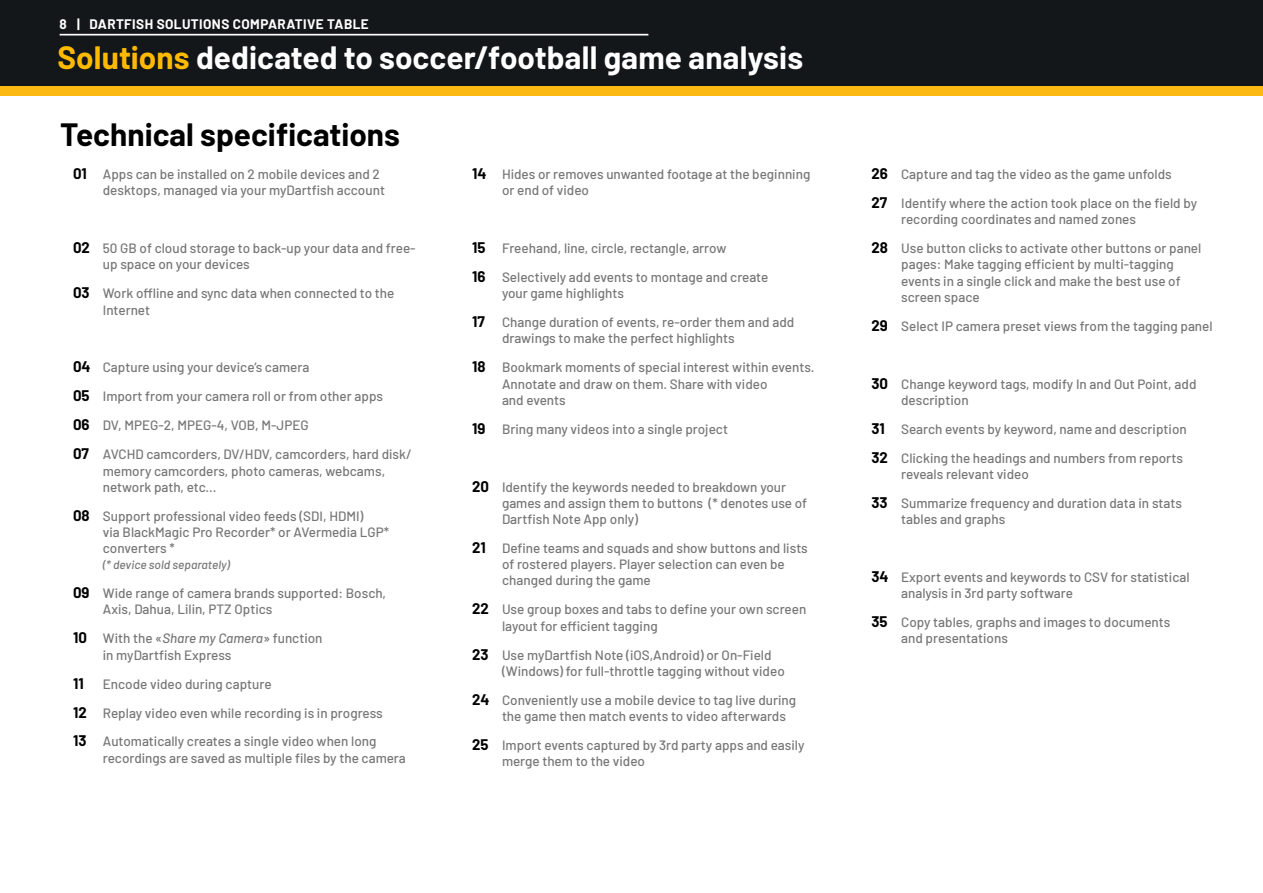
<style>
.page{position:relative;width:1263px;height:893px;background:#fff}
.page>*{position:absolute;margin:0;border:0;box-sizing:border-box;transform-origin:0 0}
.t1{font:700 31.5px "Barlow";color:#fff}
.t2{font:700 31.5px "Barlow";color:#000}
.t3{font:700 15px "Barlow";color:#000}
.t4{font:500 13.5px/16.2px "Barlow";color:#767676}
.t5{font:700 13.5px "Barlow";letter-spacing:.03em;color:#fff}
.t6{font:italic 500 12px "Barlow";color:#767676}
.s1{color:#ffba00}
.s2{font-weight:700;font-size:15px;color:#000}
.s3{font-style:italic}
</style>
<div class="page">
<div style="left:0;top:86px;width:1263px;height:9px;background:#fbb911"></div>
<div style="left:0;top:0;width:1263px;height:86px;background:#14171a"></div>
<hr style="left:60px;top:34px;width:588px;height:2px;background:#fff">
<p class="t5" style="left:60px;top:14px;width:311px">8 | DARTFISH SOLUTIONS COMPARATIVE TABLE</p>
<h1 class="t1" style="left:57px;top:34px;width:747px"><span class="s1">Solutions</span> dedicated to soccer/football game analysis</h1>
<h1 class="t2" style="left:60px;top:111px;width:341px">Technical specifications</h1>
<p class="t4" style="left:103px;top:165px;width:284px;text-indent:-30px"><span class="s2">01</span> Apps can be installed on 2 mobile devices and 2 desktops, managed via your myDartfish account</p>
<p class="t4" style="left:103px;top:239px;width:314px;text-indent:-30px"><span class="s2">02</span> 50 GB of cloud storage to back-up your data and free&shy;up space on your devices</p>
<p class="t4" style="left:103px;top:284px;width:293px;text-indent:-30px"><span class="s2">03</span> Work offline and sync data when connected to the<br>Internet</p>
<p class="t4" style="left:73px;top:352px;width:340px;line-height:29px"><span class="s2">04</span> Capture using your device’s camera<br><span class="s2">05</span> Import from your camera roll or from other apps<br><span class="s2">06</span> DV, MPEG-2, MPEG-4, VOB, M-JPEG<br><span class="s2">07</span> AVCHD camcorders, DV/HDV, camcorders, hard disk/</p>
<p class="t4" style="left:103px;top:461px;width:284px">memory camcorders, photo cameras, webcams, network path, etc...</p>
<p class="t4" style="left:103px;top:507px;width:288px;text-indent:-30px"><span class="s2">08</span> Support professional video feeds (SDI, HDMI)<br>via BlackMagic Pro Recorder* or AVermedia LGP* converters *</p>
<p class="t6" style="left:103px;top:556px;width:129px">(* device sold separately)</p>
<p class="t4" style="left:103px;top:584px;width:285px;text-indent:-30px"><span class="s2">09</span> Wide range of camera brands supported: Bosch,<br>Axis, Dahua, Lilin, PTZ Optics</p>
<p class="t4" style="left:103px;top:629px;width:221px;text-indent:-30px"><span class="s2">10</span> With the «<span class="s3">Share my Camera</span>» function in myDartfish Express</p>
<p class="t3" style="left:73px;top:672px;width:12px">11</p>
<p class="t4" style="left:73px;top:668px;width:311px;line-height:29px;text-indent:30px">Encode video during capture<br><span class="s2">12</span> Replay video even while recording is in progress<br><span class="s2">13</span> Automatically creates a single video when long</p>
<p class="t4" style="left:103px;top:749px;width:305px">recordings are saved as multiple files by the camera</p>
<p class="t4" style="left:502px;top:165px;width:310px;text-indent:-30px"><span class="s2">14</span> Hides or removes unwanted footage at the beginning or end of video</p>
<p class="t4" style="left:472px;top:233px;width:298px;line-height:29px"><span class="s2">15</span> Freehand, line, circle, rectangle, arrow<br><span class="s2">16</span> Selectively add events to montage and create</p>
<p class="t4" style="left:472px;top:278px;width:323px;line-height:29px;text-indent:30px">your game highlights<br><span class="s2">17</span> Change duration of events, re-order them and add</p>
<p class="t4" style="left:472px;top:323px;width:344px;line-height:29px;text-indent:30px">drawings to make the perfect highlights<br><span class="s2">18</span> Bookmark moments of special interest within events.</p>
<p class="t4" style="left:502px;top:375px;width:267px">Annotate and draw on them. Share with video and events</p>
<p class="t4" style="left:472px;top:420px;width:257px"><span class="s2">19</span> Bring many videos into a single project</p>
<p class="t4" style="left:502px;top:478px;width:307px;text-indent:-30px"><span class="s2">20</span> Identify the keywords needed to breakdown your games and assign them to buttons (* denotes use of<br>Dartfish Note App only)</p>
<p class="t4" style="left:502px;top:539px;width:307px;text-indent:-30px"><span class="s2">21</span> Define teams and squads and show buttons and lists of rostered players. Player selection can even be changed during the game</p>
<p class="t4" style="left:502px;top:600px;width:306px;text-indent:-30px"><span class="s2">22</span> Use group boxes and tabs to define your own screen layout for efficient tagging</p>
<p class="t4" style="left:502px;top:645px;width:284px;text-indent:-30px"><span class="s2">23</span> Use myDartfish Note (iOS,Android) or On-Field (Windows) for full-throttle tagging without video</p>
<p class="t4" style="left:502px;top:691px;width:296px;text-indent:-30px"><span class="s2">24</span> Conveniently use a mobile device to tag live during the game then match events to video afterwards</p>
<p class="t4" style="left:502px;top:736px;width:304px;text-indent:-30px"><span class="s2">25</span> Import events captured by 3rd party apps and easily merge them to the video</p>
<p class="t4" style="left:871px;top:159px;width:327px;line-height:29px"><span class="s2">26</span> Capture and tag the video as the game unfolds<br><span class="s2">27</span> Identify where the action took place on the field by</p>
<p class="t4" style="left:871px;top:204px;width:331px;line-height:29px;text-indent:30px">recording coordinates and named zones<br><span class="s2">28</span> Use button clicks to activate other buttons or panel</p>
<p class="t4" style="left:901px;top:255px;width:281px">pages: Make tagging efficient by multi-tagging events in a single click and make the best use of screen space</p>
<p class="t4" style="left:871px;top:317px;width:343px"><span class="s2">29</span> Select IP camera preset views from the tagging panel</p>
<p class="t4" style="left:901px;top:375px;width:297px;text-indent:-30px"><span class="s2">30</span> Change keyword tags, modify In and Out Point, add description</p>
<p class="t4" style="left:871px;top:413px;width:317px;line-height:29px"><span class="s2">31</span> Search events by keyword, name and description<br><span class="s2">32</span> Clicking the headings and numbers from reports</p>
<p class="t4" style="left:871px;top:458px;width:312px;line-height:29px;text-indent:30px">reveals relevant video<br><span class="s2">33</span> Summarize frequency and duration data in stats</p>
<p class="t4" style="left:901px;top:510px;width:106px">tables and graphs</p>
<p class="t4" style="left:901px;top:568px;width:290px;text-indent:-30px"><span class="s2">34</span> Export events and keywords to CSV for statistical analysis in 3rd party software</p>
<p class="t4" style="left:901px;top:613px;width:271px;text-indent:-30px"><span class="s2">35</span> Copy tables, graphs and images to documents and presentations</p>
</div>
